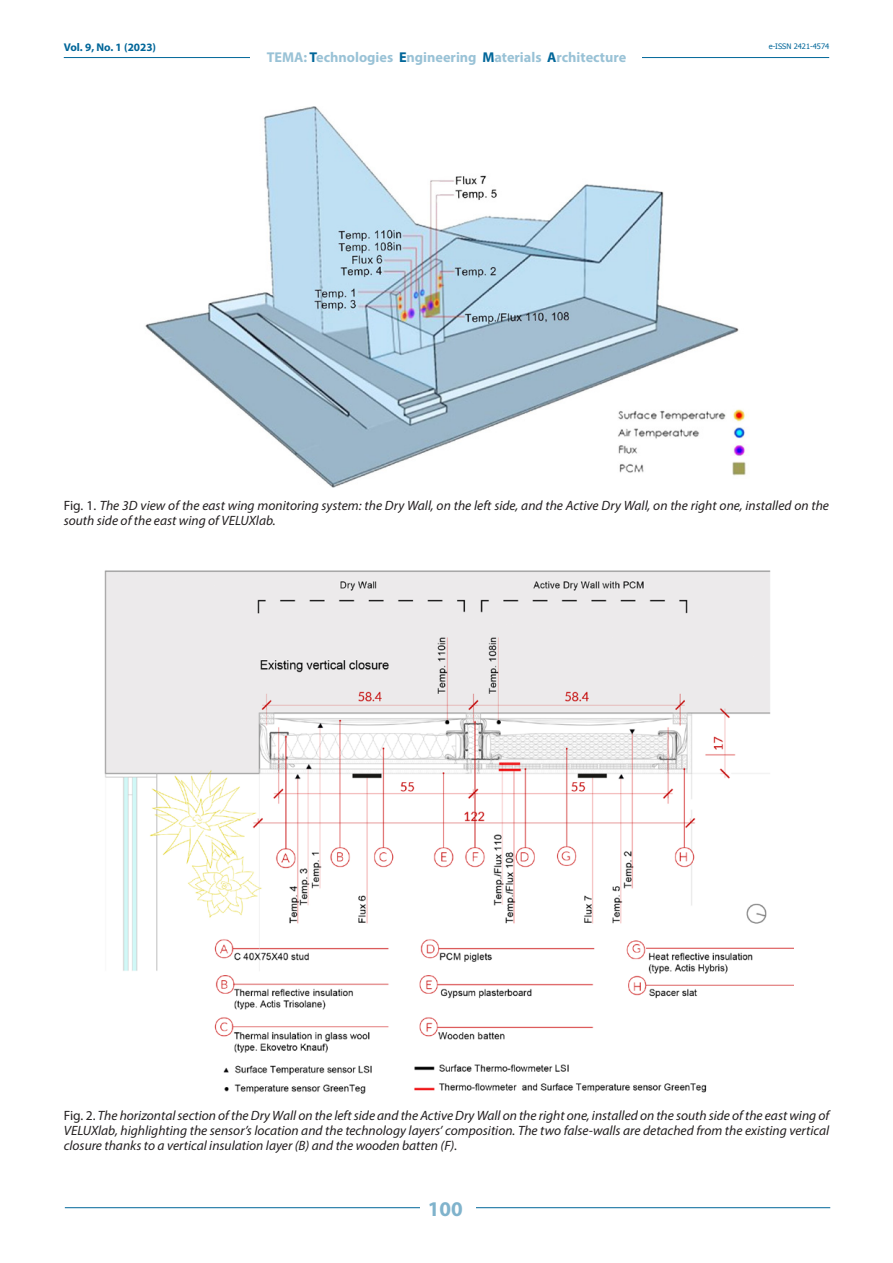
<style>
.page{position:relative;width:893px;height:1263px;background:#fff}
.page>*{position:absolute;margin:0;border:0;box-sizing:border-box;transform-origin:0 0}
.t1{font:700 21px "Myriad Pro";color:#80b3cc}
.t2{font:700 14.25px "Myriad Pro";color:#99c2d6}
.DIDASCALIA{font:italic 13.5px/15px "Myriad Pro";color:#231f20}
.t3{font:700 11.25px "Myriad Pro";color:#069}
.t4{font:7.5px "Tahoma";color:#069}
.s1{color:#069}
.s2{font-style:normal}
</style>
<div class="page">
<hr style="left:64px;top:57px;width:765px;height:1px;background:#069">
<div style="left:251px;top:48px;width:391px;height:17px;background:#fff"></div>
<hr style="left:65px;top:1207px;width:765px;height:1px;background:#069">
<div style="left:420px;top:1195px;width:55px;height:25px;background:#fff"></div>
<img style="left:145px;top:106px;width:601px;height:381px">
<img style="left:104px;top:570px;width:689px;height:524px">
<p class="t3" style="left:64px;top:40px;width:94px">Vol. 9, No. 1 (2023)</p>
<p class="t2" style="left:267px;top:48px;width:361px">TEMA: <span class="s1">T</span>echnologies <span class="s1">E</span>ngineering <span class="s1">M</span>aterials <span class="s1">A</span>rchitecture</p>
<p class="t4" style="left:769px;top:41px;width:62px">e-ISSN 2421-4574</p>
<p class="DIDASCALIA" style="left:64px;top:498px;width:767px"><span class="s2">Fig. 1.</span> The 3D view of the east wing monitoring system: the Dry Wall, on the left side, and the Active Dry Wall, on the right one, installed on the south side of the east wing of VELUXlab.</p>
<p class="DIDASCALIA" style="left:64px;top:1108px;width:767px;text-align:justify"><span class="s2">Fig. 2.</span> The horizontal section of the Dry Wall on the left side and the Active Dry Wall on the right one, installed on the south side of the east wing of VELUXlab, highlighting the sensor’s location and the technology layers’ composition. The two false-walls are detached from the existing vertical closure thanks to a vertical insulation layer (B) and the wooden batten (F).</p>
<h1 class="t1" style="left:428px;top:1195px;width:36px">100</h1>
</div>
